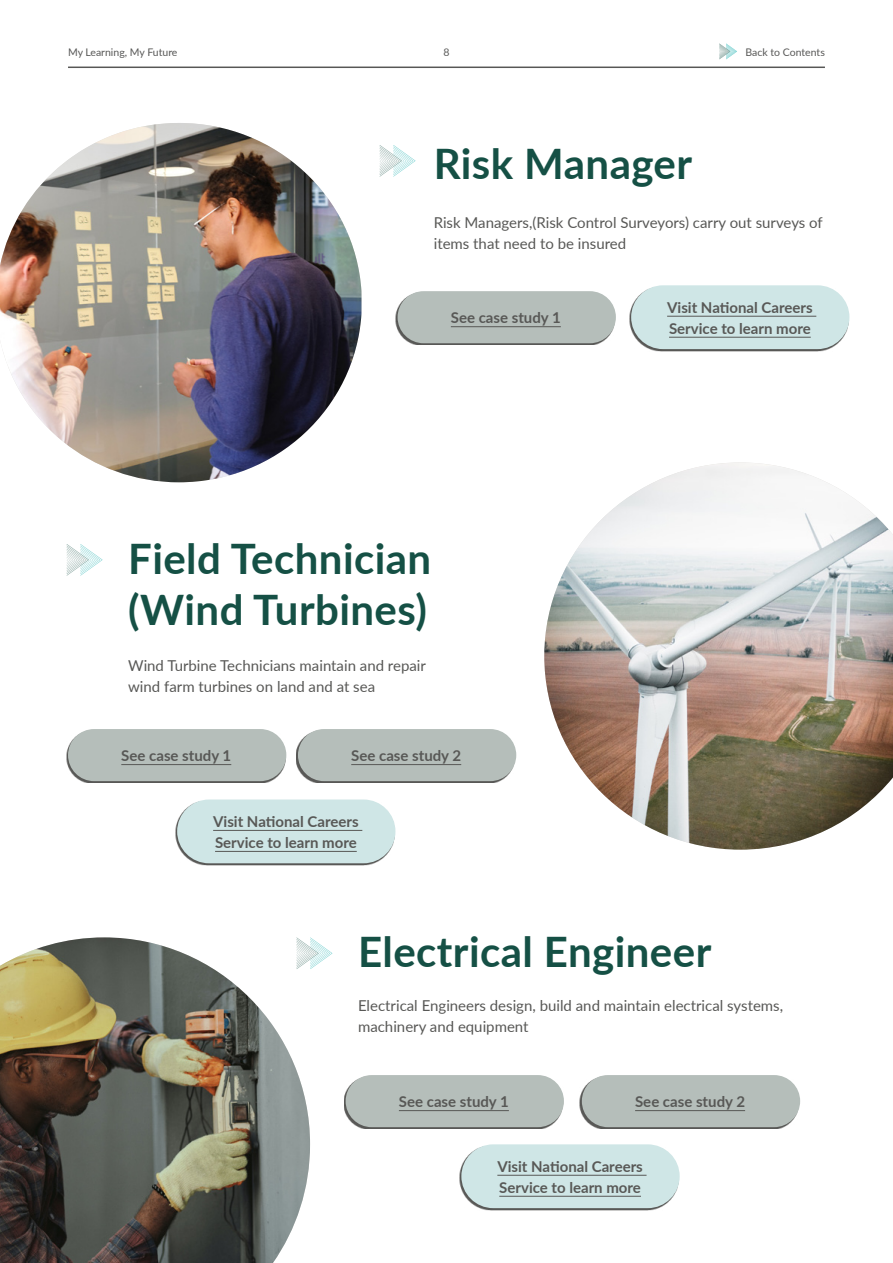
<style>
.page{position:relative;width:893px;height:1263px;background:#fff}
.page>*{position:absolute;margin:0;border:0;box-sizing:border-box;transform-origin:0 0}
.t1{font:700 42px/51px "Lato";letter-spacing:.01em;color:#155045}
.t2{font:15px/21px "Lato";color:#585856}
.t3{font:700 15px/21px "Lato";color:#585856}
.t4{font:10.5px "Lato";color:#575756}
</style>
<div class="page">
<img style="left:544px;top:462px;width:349px;height:388px">
<svg style="left:67px;top:544px;width:36px;height:32px"></svg>
<img style="left:0;top:123px;width:361px;height:359px">
<svg style="left:379px;top:145px;width:37px;height:32px"></svg>
<img style="left:0;top:937px;width:310px;height:326px">
<svg style="left:296px;top:937px;width:36px;height:32px"></svg>
<svg style="left:629px;top:287px;width:220px;height:64px"></svg>
<div style="left:631px;top:285px;width:218px;height:64px;background:#cfe6e6;border-radius:32px"></div>
<hr style="left:667px;top:316px;width:149px;height:1px;background:#585856">
<hr style="left:669px;top:337px;width:142px;height:1px;background:#585856">
<svg style="left:175px;top:803px;width:220px;height:62px"></svg>
<div style="left:177px;top:799px;width:218px;height:64px;background:#cfe6e6;border-radius:32px"></div>
<hr style="left:213px;top:830px;width:149px;height:1px;background:#585856">
<hr style="left:215px;top:851px;width:142px;height:1px;background:#585856">
<svg style="left:395px;top:293px;width:220px;height:52px"></svg>
<div style="left:398px;top:291px;width:218px;height:52px;background:#b5beba;border-radius:26px"></div>
<hr style="left:451px;top:326px;width:110px;height:1px;background:#585856">
<svg style="left:67px;top:730px;width:219px;height:53px"></svg>
<div style="left:68px;top:729px;width:218px;height:52px;background:#b5beba;border-radius:26px"></div>
<hr style="left:121px;top:764px;width:110px;height:1px;background:#585856">
<svg style="left:296px;top:730px;width:219px;height:53px"></svg>
<div style="left:298px;top:729px;width:218px;height:52px;background:#b5beba;border-radius:26px"></div>
<hr style="left:351px;top:764px;width:110px;height:1px;background:#585856">
<svg style="left:459px;top:1148px;width:219px;height:62px"></svg>
<div style="left:461px;top:1144px;width:219px;height:64px;background:#cfe6e6;border-radius:32px"></div>
<hr style="left:497px;top:1175px;width:150px;height:1px;background:#585856">
<hr style="left:499px;top:1196px;width:142px;height:1px;background:#585856">
<svg style="left:344px;top:1076px;width:219px;height:53px"></svg>
<div style="left:346px;top:1075px;width:218px;height:52px;background:#b5beba;border-radius:26px"></div>
<hr style="left:399px;top:1110px;width:110px;height:1px;background:#585856">
<svg style="left:580px;top:1077px;width:219px;height:52px"></svg>
<div style="left:582px;top:1075px;width:218px;height:52px;background:#b5beba;border-radius:26px"></div>
<hr style="left:635px;top:1110px;width:110px;height:1px;background:#585856">
<hr style="left:68px;top:67px;width:757px;height:1px;background:#575756">
<svg style="left:719px;top:44px;width:18px;height:15px"></svg>
<p class="t4" style="left:68px;top:44px;width:111px">My Learning, My Future</p>
<p class="t4" style="left:443px;top:44px;width:8px">8</p>
<p class="t4" style="left:746px;top:44px;width:81px">Back to Contents</p>
<h1 class="t1" style="left:434px;top:136px;width:260px">Risk Manager</h1>
<p class="t2" style="left:434px;top:211px;width:391px">Risk Managers,(Risk Control Surveyors) carry out surveys of items that need to be insured</p>
<p class="t3" style="left:451px;top:307px;width:111px">See case study 1</p>
<h1 class="t1" style="left:128px;top:531px;width:305px">Field Technician (Wind Turbines)</h1>
<p class="t2" style="left:128px;top:654px;width:299px">Wind Turbine Technicians maintain and repair wind farm turbines on land and at sea</p>
<p class="t3" style="left:121px;top:744px;width:111px">See case study 1</p>
<p class="t3" style="left:351px;top:744px;width:111px">See case study 2</p>
<p class="t3" style="left:213px;top:810px;width:147px">Visit National Careers<br>Service to learn more</p>
<p class="t3" style="left:667px;top:296px;width:147px">Visit National Careers<br>Service to learn more</p>
<h1 class="t1" style="left:358px;top:924px;width:355px">Electrical Engineer</h1>
<p class="t2" style="left:358px;top:994px;width:427px">Electrical Engineers design, build and maintain electrical systems, machinery and equipment</p>
<p class="t3" style="left:399px;top:1090px;width:111px">See case study 1</p>
<p class="t3" style="left:635px;top:1090px;width:111px">See case study 2</p>
<p class="t3" style="left:497px;top:1155px;width:147px">Visit National Careers<br>Service to learn more</p>
</div>
